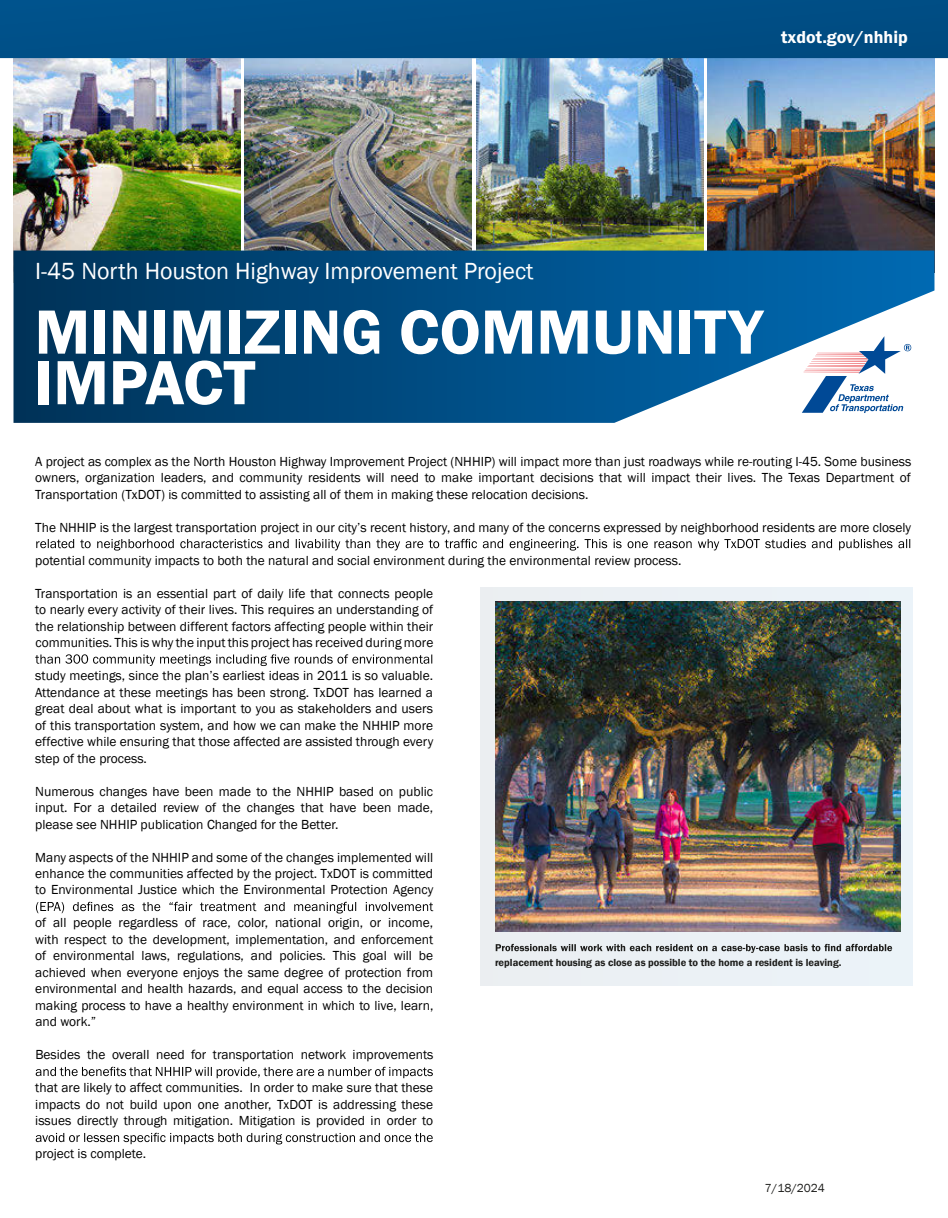
<style>
.page{position:relative;width:948px;height:1218px;background:#fff}
.page>*{position:absolute;margin:0;border:0;box-sizing:border-box;transform-origin:0 0}
.t1{font:600 64.65px/50.6px "Franklin Gothic";color:#fff}
.t2{font:24px "Franklin Gothic";color:#fff}
.t3{font:18px "Franklin Gothic URW Dem";color:#fff}
.t4{font:13.5px/16.5px "Franklin Gothic";color:#000;text-align:justify}
.t5{font:12px "Franklin Gothic";color:#1d1d1b}
.t6{font:600 10.5px "Franklin Gothic";color:#1d1d1b}
</style>
<div class="page">
<svg style="left:36px;top:539px;width:874px;height:12px"></svg>
<svg style="left:35px;top:654px;width:397px;height:12px"></svg>
<svg style="left:36px;top:902px;width:397px;height:12px"></svg>
<svg style="left:36px;top:1067px;width:397px;height:11px"></svg>
<svg style="left:36px;top:1133px;width:397px;height:11px"></svg>
<img style="left:14px;top:58px;width:226px;height:193px">
<img style="left:245px;top:58px;width:227px;height:193px">
<img style="left:476px;top:58px;width:227px;height:193px">
<img style="left:708px;top:58px;width:226px;height:193px">
<svg style="left:14px;top:251px;width:920px;height:172px;background:#165b8c"></svg>
<div style="left:0;top:0;width:948px;height:58px;background:#004e86"></div>
<div style="left:481px;top:587px;width:431px;height:399px;background:#ebf1f5"></div>
<img style="left:495px;top:601px;width:406px;height:331px">
<svg style="left:496px;top:944px;width:396px;height:9px"></svg>
<svg style="left:802px;top:336px;width:109px;height:77px"></svg>
<h3 class="t3" style="left:781px;top:26px;width:128px">txdot.gov/nhhip</h3>
<h2 class="t2" style="left:35px;top:256px;width:500px">I-45 North Houston Highway Improvement Project</h2>
<h1 class="t1" style="left:35px;top:308px;width:730px">MINIMIZING COMMUNITY<br>IMPACT</h1>
<p class="t4" style="left:35px;top:453px;width:878px">A project as complex as the North Houston Highway Improvement Project (NHHIP) will impact more than just roadways while re-routing I-45. Some business owners, organization leaders, and community residents will need to make important decisions that will impact their lives. The Texas Department of Transportation (TxDOT) is committed to assisting all of them in making these relocation decisions.</p>
<p class="t4" style="left:35px;top:519px;width:877px">The NHHIP is the largest transportation project in our city’s recent history, and many of the concerns expressed by neighborhood residents are more closely</p>
<p class="t4" style="left:35px;top:552px;width:648px">potential community impacts to both the natural and social environment during the environmental review process.</p>
<p class="t4" style="left:35px;top:585px;width:400px">Transportation is an essential part of daily life that connects people to nearly every activity of their lives. This requires an understanding of the relationship between different factors affecting people within their communities. This is why the input this project has received during more</p>
<p class="t4" style="left:35px;top:668px;width:400px">study meetings, since the plan’s earliest ideas in 2011 is so valuable.<br>Attendance at these meetings has been strong. TxDOT has learned a great deal about what is important to you as stakeholders and users of this transportation system, and how we can make the NHHIP more effective while ensuring that those affected are assisted through every step of the process.</p>
<p class="t4" style="left:35px;top:783px;width:399px">Numerous changes have been made to the NHHIP based on public input. For a detailed review of the changes that have been made, please see NHHIP publication Changed for the Better.</p>
<p class="t4" style="left:35px;top:849px;width:400px">Many aspects of the NHHIP and some of the changes implemented will enhance the communities affected by the project. TxDOT is committed to Environmental Justice which the Environmental Protection Agency</p>
<p class="t4" style="left:35px;top:915px;width:400px">of all people regardless of race, color, national origin, or income, with respect to the development, implementation, and enforcement of environmental laws, regulations, and policies. This goal will be achieved when everyone enjoys the same degree of protection from environmental and health hazards, and equal access to the decision making process to have a healthy environment in which to live, learn, and work.”</p>
<p class="t4" style="left:35px;top:1047px;width:400px">B wt enno i tat ropsnar tro fdeenl l arevoehtsed i se mik ro mevorp s tne</p>
<p class="t4" style="left:35px;top:1080px;width:400px">that are likely to affect communities. In order to make sure that these impacts do not build upon one another, TxDOT is addressing these issues directly through mitigation. Mitigation is provided in order to</p>
<p class="t4" style="left:35px;top:1146px;width:112px">project is complete.</p>
<p class="t6" style="left:495px;top:956px;width:348px">replacement housing as close as possible to the home a resident is leaving.</p>
<p class="t5" style="left:765px;top:1180px;width:62px">7/18/2024</p>
</div>
